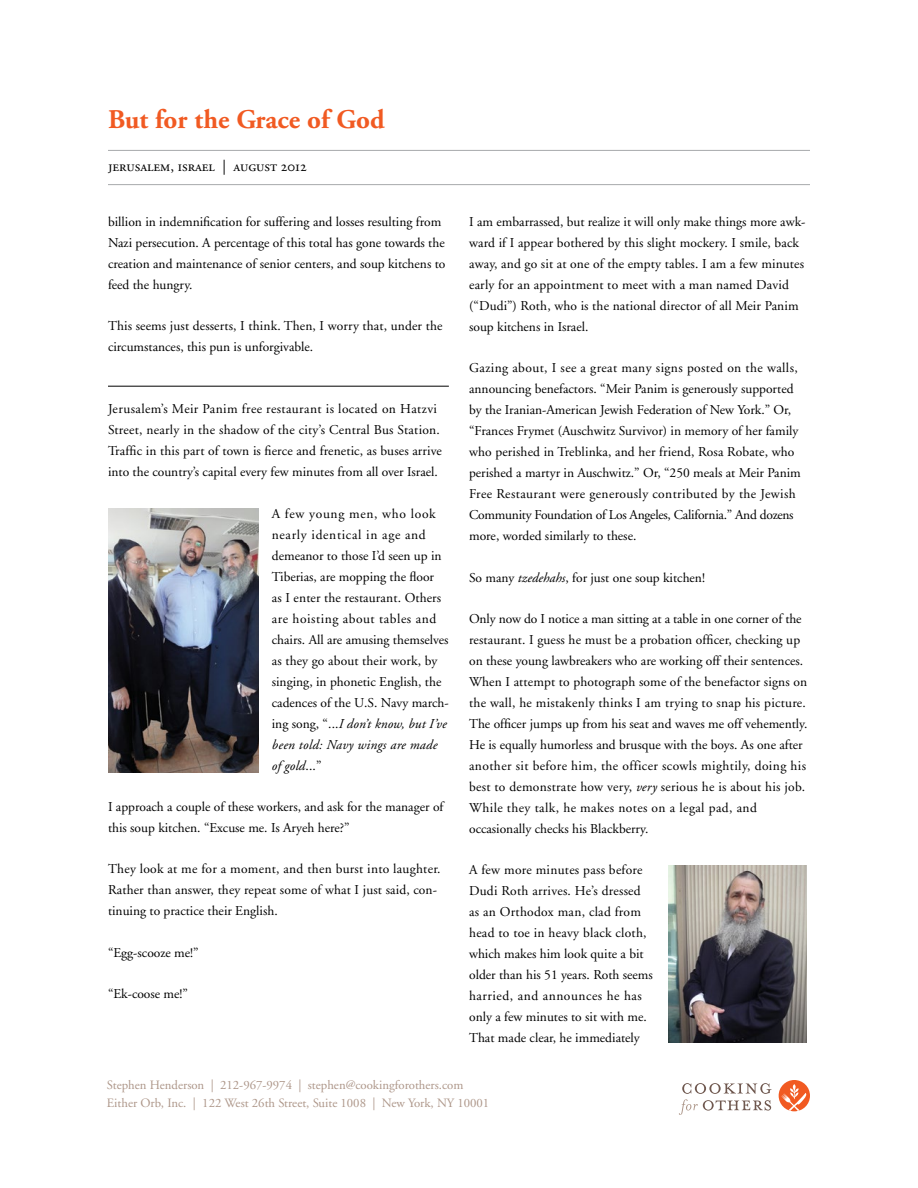
<style>
.page{position:relative;width:918px;height:1188px;background:#fff}
.page>*{position:absolute;margin:0;border:0;box-sizing:border-box;transform-origin:0 0}
.t1{font:700 27px "Adobe Garamond";color:#f15a22}
.t2{font:15px "Adobe Garamond Regular SC";color:#000}
.t3{font:13.5px/21px "Adobe Garamond";color:#000}
.t4{font:12.75px/18px "Adobe Garamond";color:#ad9689}
.s1{font-style:italic}
</style>
<div class="page">
<hr style="left:108px;top:150px;width:702px;height:1px;background:#a7a9ac">
<hr style="left:108px;top:184px;width:702px;height:1px;background:#a7a9ac">
<svg style="left:679px;top:1083px;width:93px;height:32px"></svg>
<div style="left:779px;top:1080px;width:31px;height:31px;background:#f15a22;border-radius:50%"></div>
<svg style="left:781px;top:1084px;width:27px;height:27px"></svg>
<hr style="left:108px;top:386px;width:341px;height:1px;background:#000">
<img style="left:108px;top:509px;width:150px;height:263px">
<img style="left:668px;top:865px;width:139px;height:177px">
<h1 class="t1" style="left:108px;top:104px;width:278px">But for the Grace of God</h1>
<p class="t2" style="left:108px;top:158px;width:200px">jerusalem, israel | august 2012</p>
<p class="t3" style="left:108px;top:211px;width:339px">billion in indemnification for suffering and losses resulting from Nazi persecution. A percentage of this total has gone towards the creation and maintenance of senior centers, and soup kitchens to feed the hungry.</p>
<p class="t3" style="left:108px;top:316px;width:336px">This seems just desserts, I think. Then, I worry that, under the circumstances, this pun is unforgivable.</p>
<p class="t3" style="left:108px;top:399px;width:336px">Jerusalem’s Meir Panim free restaurant is located on Hatzvi Street, nearly in the shadow of the city’s Central Bus Station.<br>Traffic in this part of town is fierce and frenetic, as buses arrive into the country’s capital every few minutes from all over Israel.</p>
<p class="t3" style="left:272px;top:503px;width:179px">A few young men, who look nearly identical in age and demeanor to those I’d seen up in<br>Tiberias, are mopping the floor<br>as I enter the restaurant. Others are hoisting about tables and chairs. All are amusing themselves as they go about their work, by singing, in phonetic English, the cadences of the U.S. Navy march&shy;ing song, “...<span class="s1">I don’t know, but I’ve been told: Navy wings are made of gold</span>...”</p>
<p class="t3" style="left:108px;top:797px;width:337px">I approach a couple of these workers, and ask for the manager of this soup kitchen. “Excuse me. Is Aryeh here?”</p>
<p class="t3" style="left:108px;top:859px;width:334px">They look at me for a moment, and then burst into laughter.<br>Rather than answer, they repeat some of what I just said, con&shy;tinuing to practice their English.</p>
<p class="t3" style="left:108px;top:942px;width:92px">“Egg-scooze me!”</p>
<p class="t3" style="left:108px;top:983px;width:82px">“Ek-coose me!”</p>
<p class="t3" style="left:469px;top:212px;width:338px">I am embarrassed, but realize it will only make things more awk&shy;ward if I appear bothered by this slight mockery. I smile, back away, and go sit at one of the empty tables. I am a few minutes early for an appointment to meet with a man named David (“Dudi”) Roth, who is the national director of all Meir Panim soup kitchens in Israel.</p>
<p class="t3" style="left:469px;top:358px;width:333px">Gazing about, I see a great many signs posted on the walls, announcing benefactors. “Meir Panim is generously supported by the Iranian-American Jewish Federation of New York.” Or, “Frances Frymet (Auschwitz Survivor) in memory of her family who perished in Treblinka, and her friend, Rosa Robate, who perished a martyr in Auschwitz.” Or, “250 meals at Meir Panim Free Restaurant were generously contributed by the Jewish Community Foundation of Los Angeles, California.” And dozens more, worded similarly to these.</p>
<p class="t3" style="left:469px;top:567px;width:237px">So many <span class="s1">tzedehahs</span>, for just one soup kitchen!</p>
<p class="t3" style="left:469px;top:608px;width:340px">Only now do I notice a man sitting at a table in one corner of the restaurant. I guess he must be a probation officer, checking up on these young lawbreakers who are working off their sentences.<br>When I attempt to photograph some of the benefactor signs on the wall, he mistakenly thinks I am trying to snap his picture.<br>The officer jumps up from his seat and waves me off vehemently.<br>He is equally humorless and brusque with the boys. As one after another sit before him, the officer scowls mightily, doing his best to demonstrate how very, <span class="s1">very</span> serious he is about his job.<br>While they talk, he makes notes on a legal pad, and occasionally checks his Blackberry.</p>
<p class="t3" style="left:469px;top:860px;width:185px">A few more minutes pass before<br>Dudi Roth arrives. He’s dressed as an Orthodox man, clad from head to toe in heavy black cloth, which makes him look quite a bit older than his 51 years. Roth seems harried, and announces he has only a few minutes to sit with me.<br>That made clear, he immediately</p>
<p class="t4" style="left:107px;top:1077px;width:384px">Stephen Henderson | 212-967-9974 | stephen@cookingforothers.com<br>Either Orb, Inc. | 122 West 26th Street, Suite 1008 | New York, NY 10001</p>
</div>
